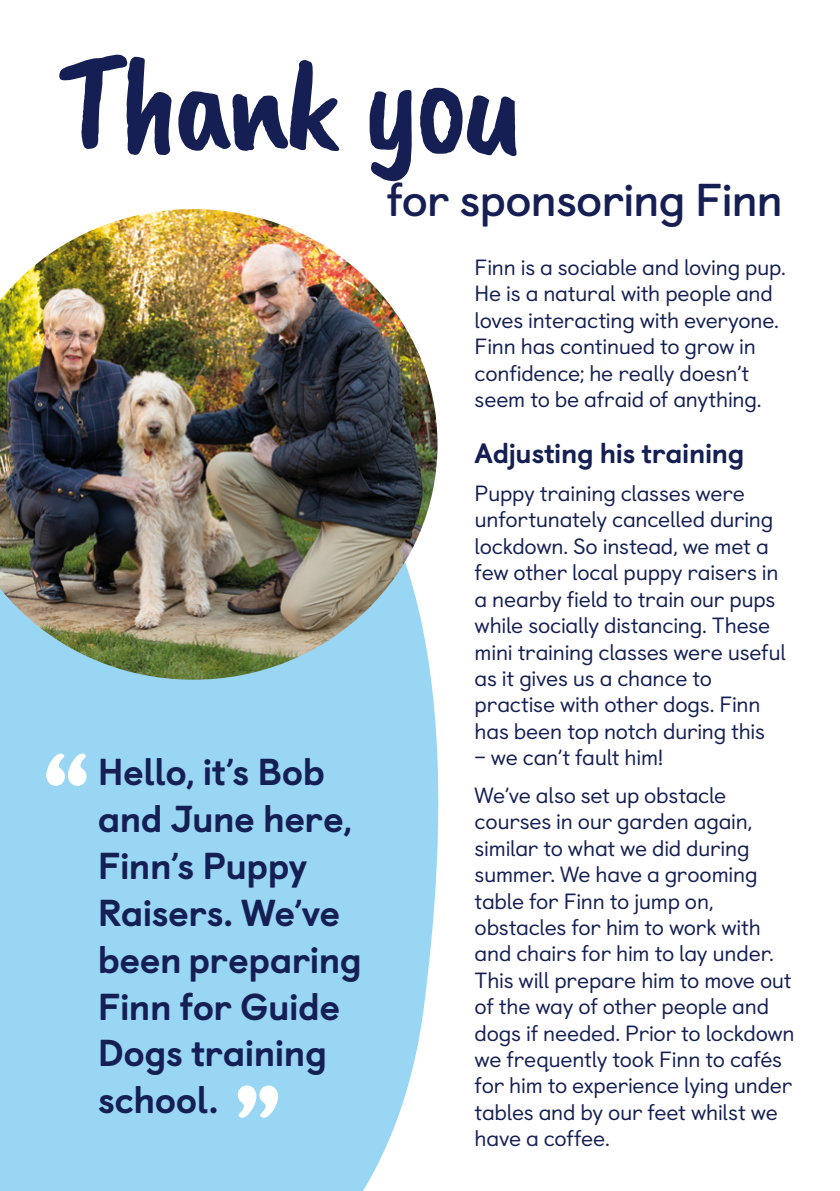
<style>
.page{position:relative;width:840px;height:1191px;background:#fff}
.page>*{position:absolute;margin:0;border:0;box-sizing:border-box;transform-origin:0 0}
.h2_caveat_large{font:140px "Caveat Brush";letter-spacing:-.045em;color:#151f53}
.h2_caveat_large-2{font:700 46px "Castledown";letter-spacing:-.02em;color:#151f53}
.p_quote{font:800 37.4px/46.8px "Castledown";letter-spacing:-.015em;color:#151f53}
.h2_main{font:800 28px "Castledown";letter-spacing:-.015em;color:#151f53}
.p_main{font:22px/26.4px "Castledown";letter-spacing:-.01em;color:#151f53}
</style>
<div class="page">
<div style="left:0;top:679px;width:439px;height:512px;background:#99d6f4"></div>
<img style="left:0;top:209px;width:437px;height:470px">
<svg style="left:46px;top:753px;width:40px;height:33px"></svg>
<svg style="left:238px;top:1085px;width:40px;height:32px"></svg>
<hr style="left:839px;top:0;width:1px;height:1191px;background:#dce171">
<h2 class="h2_caveat_large" style="left:57px;top:24px;width:468px">Thank you</h2>
<h2 class="h2_caveat_large-2" style="left:386px;top:163px;width:398px">for sponsoring Finn</h2>
<p class="p_quote" style="left:98px;top:745px;width:265px">Hello, it’s Bob and June here,<br>Finn’s Puppy<br>Raisers. We’ve been preparing<br>Finn for Guide<br>Dogs training school.</p>
<p class="p_main" style="left:474px;top:252px;width:312px">Finn is a sociable and loving pup.<br>He is a natural with people and loves interacting with everyone.<br>Finn has continued to grow in confidence; he really doesn’t seem to be afraid of anything.</p>
<h2 class="h2_main" style="left:474px;top:430px;width:271px">Adjusting his training</h2>
<p class="p_main" style="left:474px;top:478px;width:313px">Puppy training classes were unfortunately cancelled during lockdown. So instead, we met a few other local puppy raisers in a nearby field to train our pups while socially distancing. These mini training classes were useful as it gives us a chance to practise with other dogs. Finn has been top notch during this</p>
<p class="p_main" style="left:474px;top:742px;width:190px">– we can’t fault him!</p>
<p class="p_main" style="left:474px;top:780px;width:321px">We’ve also set up obstacle courses in our garden again, similar to what we did during summer. We have a grooming table for Finn to jump on, obstacles for him to work with and chairs for him to lay under.<br>This will prepare him to move out of the way of other people and dogs if needed. Prior to lockdown we frequently took Finn to cafés for him to experience lying under tables and by our feet whilst we have a coffee.</p>
</div>
